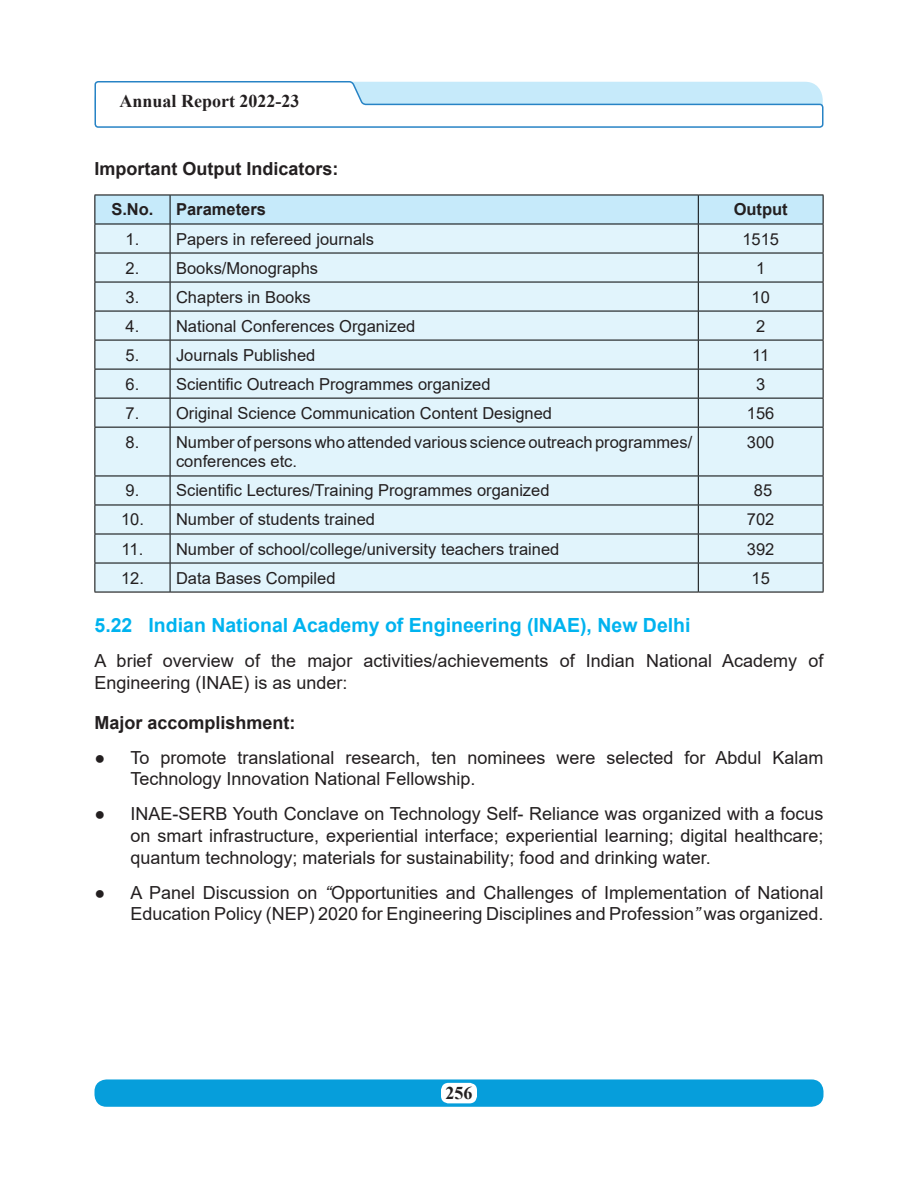
<style>
.page{position:relative;width:918px;height:1188px;background:#fff}
.page>*{position:absolute;margin:0;border:0;box-sizing:border-box;transform-origin:0 0}
.t1{font:700 19.5px "Arial";color:#00b3ef}
.t2{font:18px/21.6px "Arial";color:#231f20}
.t3{font:700 18px "Arial";color:#231f20}
.t4{font:700 18px "Times New Roman";color:#231f20}
.t5{font:16.5px/19.8px "Arial";color:#231f20}
.t6{font:700 16.5px "Arial";color:#231f20}
.s1{font-style:italic}
</style>
<div class="page">
<div style="left:94px;top:1079px;width:730px;height:28px;background:#069edb;border-radius:12px"></div>
<div style="left:441px;top:1083px;width:36px;height:20px;background:#fff;border-radius:8px"></div>
<svg style="left:94px;top:81px;width:730px;height:47px"></svg>
<div style="left:95px;top:428px;width:728px;height:164px;background:#e1f4fc"></div>
<hr style="left:823px;top:428px;width:1px;height:48px;background:#000">
<hr style="left:94px;top:427px;width:76px;height:1px;background:#000">
<hr style="left:170px;top:427px;width:528px;height:1px;background:#000">
<hr style="left:698px;top:427px;width:126px;height:1px;background:#000">
<hr style="left:94px;top:476px;width:76px;height:1px;background:#000">
<hr style="left:170px;top:476px;width:528px;height:1px;background:#000">
<hr style="left:698px;top:476px;width:126px;height:1px;background:#000">
<hr style="left:94px;top:505px;width:76px;height:1px;background:#000">
<hr style="left:170px;top:505px;width:528px;height:1px;background:#000">
<hr style="left:698px;top:505px;width:126px;height:1px;background:#000">
<hr style="left:94px;top:534px;width:76px;height:1px;background:#000">
<hr style="left:170px;top:534px;width:528px;height:1px;background:#000">
<hr style="left:698px;top:534px;width:126px;height:1px;background:#000">
<hr style="left:94px;top:563px;width:76px;height:1px;background:#000">
<hr style="left:170px;top:563px;width:528px;height:1px;background:#000">
<hr style="left:698px;top:563px;width:126px;height:1px;background:#000">
<hr style="left:94px;top:592px;width:76px;height:1px;background:#000">
<hr style="left:170px;top:592px;width:528px;height:1px;background:#000">
<hr style="left:698px;top:592px;width:126px;height:1px;background:#000">
<svg style="left:94px;top:195px;width:730px;height:232px;background:#d4e8f1"></svg>
<hr style="left:94px;top:428px;width:1px;height:48px;background:#000">
<hr style="left:170px;top:428px;width:1px;height:48px;background:#000">
<hr style="left:698px;top:428px;width:1px;height:48px;background:#000">
<svg style="left:94px;top:476px;width:1px;height:116px"></svg>
<svg style="left:170px;top:476px;width:1px;height:116px"></svg>
<svg style="left:698px;top:476px;width:1px;height:116px"></svg>
<svg style="left:823px;top:476px;width:1px;height:116px"></svg>
<p class="t4" style="left:120px;top:88px;width:181px">Annual Report 2022-23</p>
<p class="t3" style="left:94px;top:156px;width:246px">Important Output Indicators:</p>
<p class="t6" style="left:111px;top:198px;width:44px">S.No.</p>
<p class="t6" style="left:176px;top:198px;width:91px">Parameters</p>
<p class="t6" style="left:734px;top:198px;width:56px">Output</p>
<p class="t5" style="left:126px;top:229px;width:250px">1. Papers in refereed journals</p>
<p class="t5" style="left:742px;top:229px;width:38px">1515</p>
<p class="t5" style="left:126px;top:258px;width:194px">2. Books/Monographs</p>
<p class="t5" style="left:756px;top:258px;width:11px">1</p>
<p class="t5" style="left:126px;top:287px;width:187px">3. Chapters in Books</p>
<p class="t5" style="left:752px;top:287px;width:20px">10</p>
<p class="t5" style="left:126px;top:316px;width:291px">4. National Conferences Organized</p>
<p class="t5" style="left:756px;top:316px;width:11px">2</p>
<p class="t5" style="left:126px;top:345px;width:191px">5. Journals Published</p>
<p class="t5" style="left:752px;top:345px;width:19px">11</p>
<p class="t5" style="left:126px;top:374px;width:367px">6. Scientific Outreach Programmes organized</p>
<p class="t5" style="left:756px;top:374px;width:11px">3</p>
<p class="t5" style="left:126px;top:403px;width:428px">7. Original Science Communication Content Designed</p>
<p class="t5" style="left:747px;top:403px;width:29px">156</p>
<p class="t5" style="left:176px;top:432px;width:518px;text-indent:-50px">8. Number of persons who attended various science outreach programmes/ conferences etc.</p>
<p class="t5" style="left:747px;top:432px;width:29px">300</p>
<p class="t5" style="left:126px;top:481px;width:425px">9. Scientific Lectures/Training Programmes organized</p>
<p class="t5" style="left:754px;top:481px;width:20px">85</p>
<p class="t5" style="left:121px;top:510px;width:256px">10. Number of students trained</p>
<p class="t5" style="left:747px;top:510px;width:29px">702</p>
<p class="t5" style="left:122px;top:539px;width:439px">11. Number of school/college/university teachers trained</p>
<p class="t5" style="left:747px;top:539px;width:29px">392</p>
<p class="t5" style="left:121px;top:568px;width:216px">12. Data Bases Compiled</p>
<p class="t5" style="left:752px;top:568px;width:20px">15</p>
<p class="t1" style="left:94px;top:612px;width:598px">5.22 Indian National Academy of Engineering (INAE), New Delhi</p>
<p class="t2" style="left:94px;top:650px;width:730px">A brief overview of the major activities/achievements of Indian National Academy of<br>Engineering (INAE) is as under:</p>
<p class="t3" style="left:94px;top:710px;width:203px">Major accomplishment:</p>
<p class="t2" style="left:130px;top:746px;width:694px;text-indent:-36px">● To promote translational research, ten nominees were selected for Abdul Kalam<br>Technology Innovation National Fellowship.</p>
<p class="t2" style="left:130px;top:803px;width:694px;text-align:justify;text-indent:-36px">● INAE-SERB Youth Conclave on Technology Self- Reliance was organized with a focus on smart infrastructure, experiential interface; experiential learning; digital healthcare; quantum technology; materials for sustainability; food and drinking water.</p>
<p class="t2" style="left:94px;top:881px;width:730px;text-align:right">● A Panel Discussion on <span class="s1">“</span>Opportunities and Challenges of Implementation of National<br>Education Policy (NEP) 2020 for Engineering Disciplines and Profession<span class="s1">”</span> was organized.</p>
<p class="t4" style="left:446px;top:1080px;width:28px">256</p>
</div>
